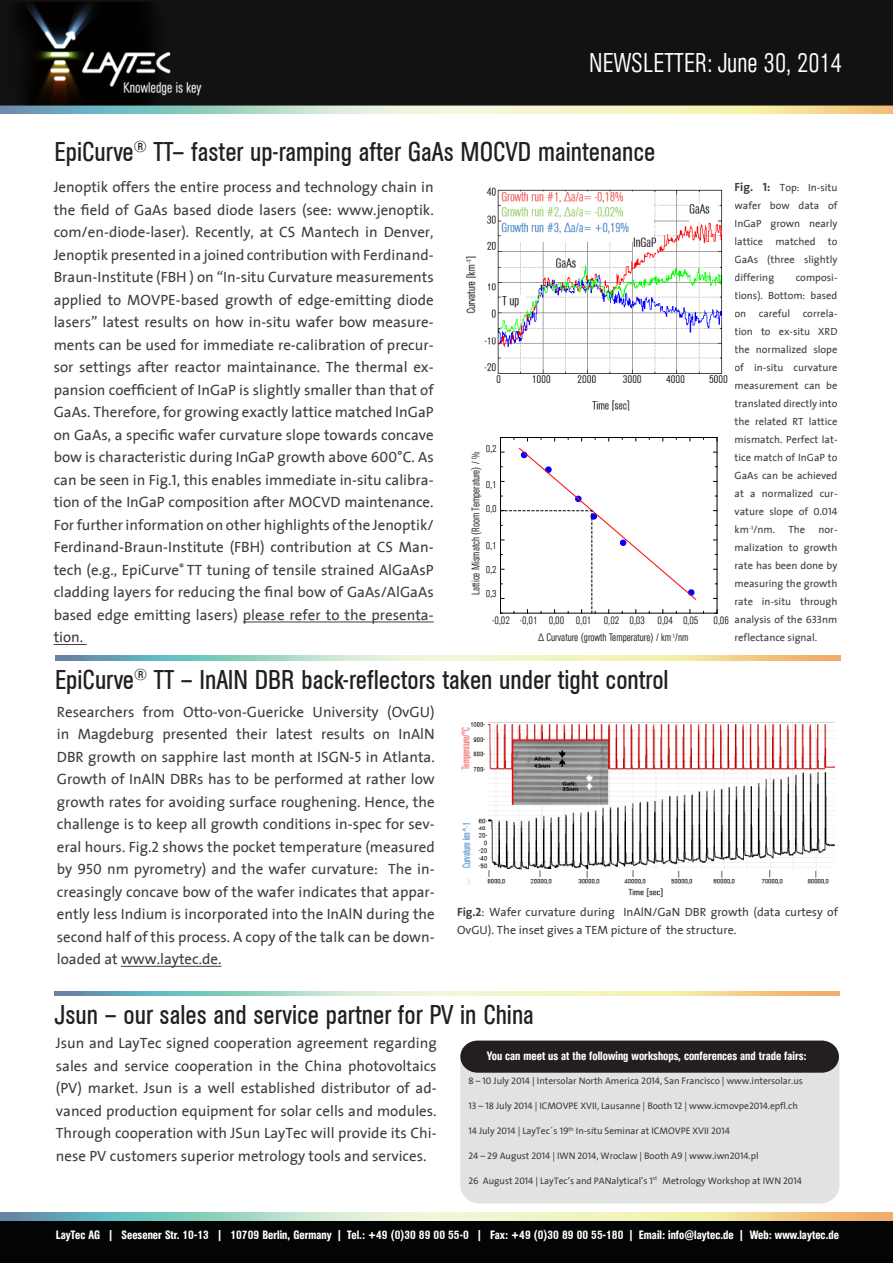
<style>
.page{position:relative;width:893px;height:1263px;background:#fff}
.page>*{position:absolute;margin:0;border:0;box-sizing:border-box;transform-origin:0 0}
.Headline{font:condensed 27px "AG Book Pro";color:#231f20}
.t1{font:300 condensed 27px "AG Book Pro";letter-spacing:.01em;color:#fff}
.Fließtext{font:15px/22.5px "The Sans";color:#3e3e3f;text-align:justify}
.Infokasten_Headline{font:500 condensed 12px "AG Book Pro";letter-spacing:.005em;color:#fff}
.Infokasten_Fließtext{font:12px/18px "The Sans";color:#3e3e3f}
.t2{font:300 condensed 10.95px "AG Book Pro";color:#231f20}
.t3{font:300 condensed 10.8px "AG Book Pro";color:#231f20}
.Infokasten_Fließtext-2{font:10.5px/18px "The Sans";color:#3e3e3f;text-align:justify}
.t4{font:300 condensed 10.05px "AG Book Pro";color:#231f20;scale:1.09 1}
.t5{font:9.75px "Arial";letter-spacing:-.055em;color:#000}
.Infokasten_Fließtext-3{font:9.6px "The Sans";letter-spacing:-.005em;color:#3e3e3f}
.t6{font:9.6px "Arial";letter-spacing:-.055em;color:#000}
.t7{font:7.95px "Arial";letter-spacing:-.065em;color:#000}
.s1{font-weight:700;font-size:12px}
.s2{font-weight:700}
</style>
<div class="page">
<img style="left:0;top:0;width:893px;height:114px">
<div style="left:0;top:1221px;width:893px;height:42px;background:#030505"></div>
<img style="left:0;top:1213px;width:893px;height:8px">
<div style="left:460px;top:1044px;width:379px;height:159px;background:#e2e2e1;border-radius:19px"></div>
<svg style="left:460px;top:1040px;width:379px;height:33px;background:#2c2829"></svg>
<hr style="left:121px;top:966px;width:101px;height:1px;background:#3e3e3f">
<img style="left:55px;top:656px;width:785px;height:4px">
<hr style="left:243px;top:622px;width:191px;height:1px;background:#3e3e3f">
<hr style="left:54px;top:644px;width:33px;height:1px;background:#3e3e3f">
<img style="left:55px;top:991px;width:785px;height:5px">
<img style="left:461px;top:722px;width:374px;height:175px">
<img style="left:466px;top:187px;width:262px;height:223px">
<hr style="left:500px;top:613px;width:217px;height:1px;background:#000">
<hr style="left:500px;top:437px;width:1px;height:176px;background:#000">
<hr style="left:500px;top:437px;width:217px;height:1px;background:#000">
<hr style="left:717px;top:437px;width:1px;height:176px;background:#000">
<svg style="left:501px;top:447px;width:196px;height:167px"></svg>
<p class="t1" style="left:589px;top:45px;width:255px">NEWSLETTER: June 30, 2014</p>
<p class="Headline" style="left:55px;top:134px;width:602px">EpiCurve<sup>®</sup> TT– faster up-ramping after GaAs MOCVD maintenance</p>
<p class="Fließtext" style="left:54px;top:176px;width:382px">Jenoptik offers the entire process and technology chain in the field of GaAs based diode lasers (see: www.jenoptik. com/en-diode-laser). Recently, at CS Mantech in Denver, Jenoptik presented in a joined contribution with Ferdinand-Braun-Institute (FBH ) on “In-situ Curvature measurements applied to MOVPE-based growth of edge-emitting diode lasers” latest results on how in-situ wafer bow measure&shy;ments can be used for immediate re-calibration of precur&shy;sor settings after reactor maintainance. The thermal ex&shy;pansion coefficient of InGaP is slightly smaller than that of GaAs. Therefore, for growing exactly lattice matched InGaP on GaAs, a specific wafer curvature slope towards concave bow is characteristic during InGaP growth above 600°C. As can be seen in Fig.1, this enables immediate in-situ calibra&shy;tion of the InGaP composition after MOCVD maintenance.<br>For further information on other highlights of the Jenoptik/ Ferdinand-Braun-Institute (FBH) contribution at CS Man&shy;tech (e.g., EpiCurve<sup>®</sup> TT tuning of tensile strained AlGaAsP cladding layers for reducing the final bow of GaAs/AlGaAs based edge emitting lasers) please refer to the presenta&shy;tion.</p>
<p class="Infokasten_Fließtext-2" style="left:735px;top:178px;width:104px"><span class="s1">Fig. 1:</span> Top: In-situ wafer bow data of InGaP grown nearly lattice matched to GaAs (three slightly differing</p>
<p class="Infokasten_Fließtext-2" style="left:735px;top:268px;width:104px;text-indent:61px">composi&shy;tions). Bottom: based on careful correla&shy;tion to ex-situ XRD the normalized slope of in-situ curvature measurement can be translated directly into the related RT lattice mismatch. Perfect lat&shy;tice match of InGaP to GaAs can be achieved at a normalized cur&shy;vature slope of 0.014 km<sup>-1</sup>/nm.</p>
<p class="t5" style="left:465px;top:604px;width:165px;rotate:-90deg">Lattice Mismatch (Room Temperature) / %</p>
<p class="t4" style="left:486px;top:442px;width:12px">0,2</p>
<p class="t4" style="left:486px;top:478px;width:12px">0,1</p>
<p class="t4" style="left:486px;top:502px;width:12px">0,0</p>
<p class="t4" style="left:484px;top:538px;width:14px">-0,1</p>
<p class="t4" style="left:484px;top:563px;width:14px">-0,2</p>
<p class="t7" style="left:487px;top:446px;width:12px">0,2</p>
<p class="t2" style="left:469px;top:595px;width:145px;rotate:-90deg">Lattice Mismatch (Room Temperature) / %</p>
<p class="t7" style="left:487px;top:475px;width:12px">0,1</p>
<p class="t7" style="left:487px;top:505px;width:12px">0,0</p>
<p class="Infokasten_Fließtext-2" style="left:788px;top:520px;width:18px">The</p>
<p class="Infokasten_Fließtext-2" style="left:735px;top:520px;width:104px;text-indent:84px">nor&shy;malization to growth rate has been done by measuring the growth rate in-situ through analysis of the 633nm reflectance signal.</p>
<p class="t7" style="left:484px;top:563px;width:14px">-0,2</p>
<p class="t4" style="left:484px;top:587px;width:14px">-0,3</p>
<p class="t3" style="left:492px;top:613px;width:208px">-0,02 -0,01 0,00 0,01 0,02 0,03 0,04 0,05</p>
<p class="t3" style="left:713px;top:613px;width:17px">0,06</p>
<p class="t3" style="left:538px;top:630px;width:152px">Δ Curvature (growth Temperature) / km<sup>-1</sup>/nm</p>
<p class="t7" style="left:484px;top:592px;width:14px">-0,3</p>
<p class="t7" style="left:492px;top:614px;width:18px">-0,02</p>
<p class="t7" style="left:519px;top:614px;width:18px">-0,01</p>
<p class="t7" style="left:548px;top:614px;width:16px">0,00</p>
<p class="t7" style="left:575px;top:614px;width:16px">0,01</p>
<p class="t7" style="left:602px;top:614px;width:16px">0,02</p>
<p class="t7" style="left:629px;top:614px;width:16px">0,03</p>
<p class="t7" style="left:656px;top:614px;width:16px">0,04</p>
<p class="t7" style="left:683px;top:614px;width:16px">0,05</p>
<p class="t7" style="left:710px;top:614px;width:16px">0,06</p>
<p class="t6" style="left:520px;top:628px;width:179px">∆ Curvarture (Growth Temperature) / km /nm</p>
<p class="Headline" style="left:55px;top:662px;width:615px">EpiCurve<sup>®</sup> TT – InAlN DBR back-reflectors taken under tight control</p>
<p class="Fließtext" style="left:57px;top:700px;width:379px">Researchers from Otto-von-Guericke University (OvGU) in Magdeburg presented their latest results on InAlN DBR growth on sapphire last month at ISGN-5 in Atlanta.<br>Growth of InAlN DBRs has to be performed at rather low growth rates for avoiding surface roughening. Hence, the challenge is to keep all growth conditions in-spec for sev&shy;eral hours. Fig.2 shows the pocket temperature (measured by 950 nm pyrometry) and the wafer curvature: The in&shy;creasingly concave bow of the wafer indicates that appar&shy;ently less Indium is incorporated into the InAlN during the second half of this process. A copy of the talk can be down&shy;loaded at www.laytec.de.</p>
<p class="Infokasten_Fließtext" style="left:457px;top:902px;width:382px"><span class="s2">Fig.2</span>: Wafer curvature during InAlN/GaN DBR growth (data curtesy of<br>OvGU). The inset gives a TEM picture of the structure.</p>
<p class="Headline" style="left:54px;top:997px;width:481px">Jsun – our sales and service partner for PV in China</p>
<p class="Fließtext" style="left:56px;top:1031px;width:382px">Jsun and LayTec signed cooperation agreement regarding sales and service cooperation in the China photovoltaics (PV) market. Jsun is a well established distributor of ad&shy;vanced production equipment for solar cells and modules.<br>Through cooperation with JSun LayTec will provide its Chi&shy;nese PV customers superior metrology tools and services.</p>
<p class="Infokasten_Headline" style="left:487px;top:1048px;width:321px">You can meet us at the following workshops, conferences and trade fairs:</p>
<p class="Infokasten_Fließtext-3" style="left:468px;top:1072px;width:336px">8 – 10 July 2014 | Intersolar North America 2014, San Francisco | www.intersolar.us</p>
<p class="Infokasten_Fließtext-3" style="left:468px;top:1097px;width:331px">13 – 18 July 2014 | ICMOVPE XVII, Lausanne | Booth 12 | www.icmovpe2014.epfl.ch</p>
<p class="Infokasten_Fließtext-3" style="left:468px;top:1122px;width:263px">14 July 2014 | LayTec´s 19<sup>th</sup> In-situ Seminar at ICMOVPE XVII 2014</p>
<p class="Infokasten_Fließtext-3" style="left:468px;top:1147px;width:292px">24 – 29 August 2014 | IWN 2014, Wroclaw | Booth A9 | www.iwn2014.pl</p>
<p class="Infokasten_Fließtext-3" style="left:468px;top:1172px;width:335px">26 August 2014 | LayTec’s and PANalytical’s 1<sup>st</sup> Metrology Workshop at IWN 2014</p>
<p class="Infokasten_Headline" style="left:56px;top:1227px;width:785px">LayTec AG | Seesener Str. 10-13 | 10709 Berlin, Germany | Tel.: +49 (0)30 89 00 55-0 | Fax: +49 (0)30 89 00 55-180 | Email: info@laytec.de | Web: www.laytec.de</p>
</div>
